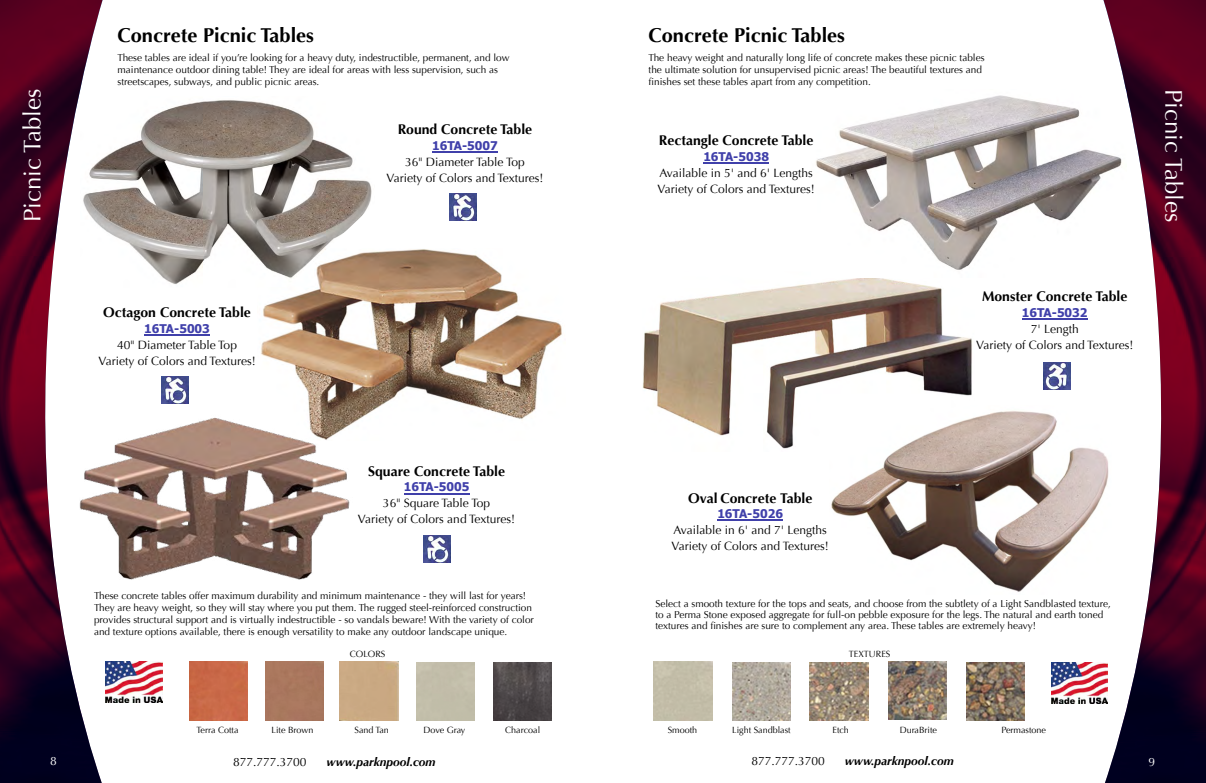
<style>
.page{position:relative;width:1206px;height:783px;background:#fff}
.page>*{position:absolute;margin:0;border:0;box-sizing:border-box;transform-origin:0 0}
.t1{font:24px "Optima";color:#fff}
.t2{font:700 20px "Optima";color:#000}
.t3{font:700 14px "Optima";color:#000}
.t4{font:12px/16px "Optima";color:#000;text-align:center}
.t5{font:700 12px "Tahoma";color:#4040aa}
.t6{font:italic 700 12px "Optima";color:#000}
.t7{font:12px "Optima";color:#fff}
.t8{font:10px/12px "Optima";color:#000}
.t9{font:9px "Optima";color:#000}
</style>
<div class="page">
<img style="left:831px;top:411px;width:267px;height:181px">
<img style="left:642px;top:278px;width:333px;height:174px">
<img style="left:816px;top:95px;width:282px;height:175px">
<img style="left:261px;top:249px;width:301px;height:173px">
<img style="left:108px;top:100px;width:267px;height:187px">
<img style="left:1098px;top:0;width:108px;height:783px">
<img style="left:0;top:0;width:108px;height:783px">
<img style="left:493px;top:662px;width:59px;height:58px">
<div style="left:266px;top:662px;width:58px;height:58px;background:#a9775e"></div>
<div style="left:340px;top:662px;width:58px;height:58px;background:#caa983"></div>
<div style="left:189px;top:662px;width:59px;height:58px;background:#c96947"></div>
<img style="left:888px;top:662px;width:58px;height:58px">
<img style="left:810px;top:662px;width:58px;height:59px">
<img style="left:733px;top:662px;width:58px;height:58px">
<img style="left:966px;top:662px;width:59px;height:59px">
<img style="left:75px;top:406px;width:280px;height:187px">
<svg style="left:104px;top:662px;width:59px;height:41px"></svg>
<img style="left:106px;top:662px;width:56px;height:41px">
<svg style="left:1107px;top:662px;width:2px;height:41px"></svg>
<img style="left:1051px;top:662px;width:56px;height:41px">
<img style="left:449px;top:193px;width:27px;height:27px">
<hr style="left:432px;top:151px;width:66px;height:1px;background:#4040aa">
<img style="left:162px;top:377px;width:26px;height:26px">
<hr style="left:144px;top:334px;width:66px;height:2px;background:#4040aa">
<img style="left:424px;top:536px;width:27px;height:27px">
<hr style="left:404px;top:493px;width:65px;height:1px;background:#4040aa">
<hr style="left:703px;top:162px;width:66px;height:1px;background:#4040aa">
<img style="left:1044px;top:362px;width:27px;height:27px">
<hr style="left:1022px;top:319px;width:66px;height:1px;background:#4040aa">
<hr style="left:717px;top:520px;width:66px;height:1px;background:#4040aa">
<h1 class="t1" style="left:19px;top:222px;width:135px;rotate:-90deg">Picnic Tables</h1>
<h2 class="t2" style="left:117px;top:23px;width:198px">Concrete Picnic Tables</h2>
<p class="t8" style="left:118px;top:52px;width:393px">These tables are ideal if you’re looking for a heavy duty, indestructible, permanent, and low maintenance outdoor dining table! They are ideal for areas with less supervision, such as streetscapes, subways, and public picnic areas.</p>
<h3 class="t3" style="left:103px;top:305px;width:149px">Octagon Concrete Table</h3>
<p class="t5" style="left:144px;top:320px;width:67px">16TA-5003</p>
<p class="t4" style="left:98px;top:337px;width:159px">40" Diameter Table Top<br>Variety of Colors and Textures!</p>
<h3 class="t3" style="left:398px;top:121px;width:136px">Round Concrete Table</h3>
<p class="t5" style="left:432px;top:137px;width:67px">16TA-5007</p>
<p class="t4" style="left:386px;top:154px;width:159px">36" Diameter Table Top<br>Variety of Colors and Textures!</p>
<h2 class="t2" style="left:648px;top:23px;width:198px">Concrete Picnic Tables</h2>
<p class="t8" style="left:649px;top:52px;width:337px">The heavy weight and naturally long life of concrete makes these picnic tables the ultimate solution for unsupervised picnic areas! The beautiful textures and finishes set these tables apart from any competition.</p>
<h3 class="t3" style="left:659px;top:132px;width:156px">Rectangle Concrete Table</h3>
<p class="t5" style="left:703px;top:148px;width:67px">16TA-5038</p>
<p class="t4" style="left:658px;top:165px;width:159px;text-align:left">Available in 5' and 6' Lengths<br>Variety of Colors and Textures!</p>
<h3 class="t3" style="left:982px;top:289px;width:147px">Monster Concrete Table</h3>
<p class="t5" style="left:1022px;top:304px;width:67px">16TA-5032</p>
<p class="t4" style="left:976px;top:321px;width:159px">7' Length<br>Variety of Colors and Textures!</p>
<h1 class="t1" style="left:1188px;top:89px;width:135px;rotate:90deg">Picnic Tables</h1>
<p class="t7" style="left:50px;top:754px;width:8px">8</p>
<h3 class="t3" style="left:368px;top:463px;width:138px">Square Concrete Table</h3>
<p class="t5" style="left:404px;top:479px;width:67px">16TA-5005</p>
<p class="t4" style="left:358px;top:496px;width:159px">36" Square Table Top<br>Variety of Colors and Textures!</p>
<h3 class="t3" style="left:688px;top:490px;width:126px">Oval Concrete Table</h3>
<p class="t5" style="left:717px;top:505px;width:67px">16TA-5026</p>
<p class="t4" style="left:672px;top:522px;width:159px;text-align:left">Available in 6' and 7' Lengths<br>Variety of Colors and Textures!</p>
<p class="t8" style="left:94px;top:590px;width:441px">These concrete tables offer maximum durability and minimum maintenance - they will last for years!<br>They are heavy weight, so they will stay where you put them. The rugged steel-reinforced construction provides structural support and is virtually indestructible - so vandals beware! With the variety of color and texture options available, there is enough versatility to make any outdoor landscape unique.</p>
<p class="t8" style="left:655px;top:598px;width:457px;line-height:11px">Select a smooth texture for the tops and seats, and choose from the subtlety of a Light Sandblasted texture, to a Perma Stone exposed aggregate for full-on pebble exposure for the legs. The natural and earth toned textures and finishes are sure to complement any area. These tables are extremely heavy!</p>
<p class="t9" style="left:350px;top:649px;width:37px">COLORS</p>
<p class="t9" style="left:849px;top:649px;width:43px">TEXTURES</p>
<p class="t9" style="left:197px;top:725px;width:44px">Terra Cotta</p>
<p class="t9" style="left:272px;top:725px;width:43px">Lite Brown</p>
<p class="t9" style="left:355px;top:725px;width:36px">Sand Tan</p>
<p class="t9" style="left:424px;top:725px;width:43px">Dove Gray</p>
<p class="t9" style="left:505px;top:725px;width:36px">Charcoal</p>
<p class="t9" style="left:668px;top:725px;width:31px">Smooth</p>
<p class="t9" style="left:732px;top:725px;width:60px">Light Sandblast</p>
<p class="t9" style="left:833px;top:725px;width:18px">Etch</p>
<p class="t9" style="left:900px;top:725px;width:39px">DuraBrite</p>
<p class="t9" style="left:1001px;top:725px;width:46px">Permastone</p>
<p class="t4" style="left:751px;top:753px;width:75px">877.777.3700</p>
<p class="t6" style="left:845px;top:754px;width:110px">www.parknpool.com</p>
<p class="t4" style="left:233px;top:754px;width:75px">877.777.3700</p>
<p class="t6" style="left:327px;top:754px;width:110px">www.parknpool.com</p>
<p class="t7" style="left:1148px;top:754px;width:8px">9</p>
</div>
